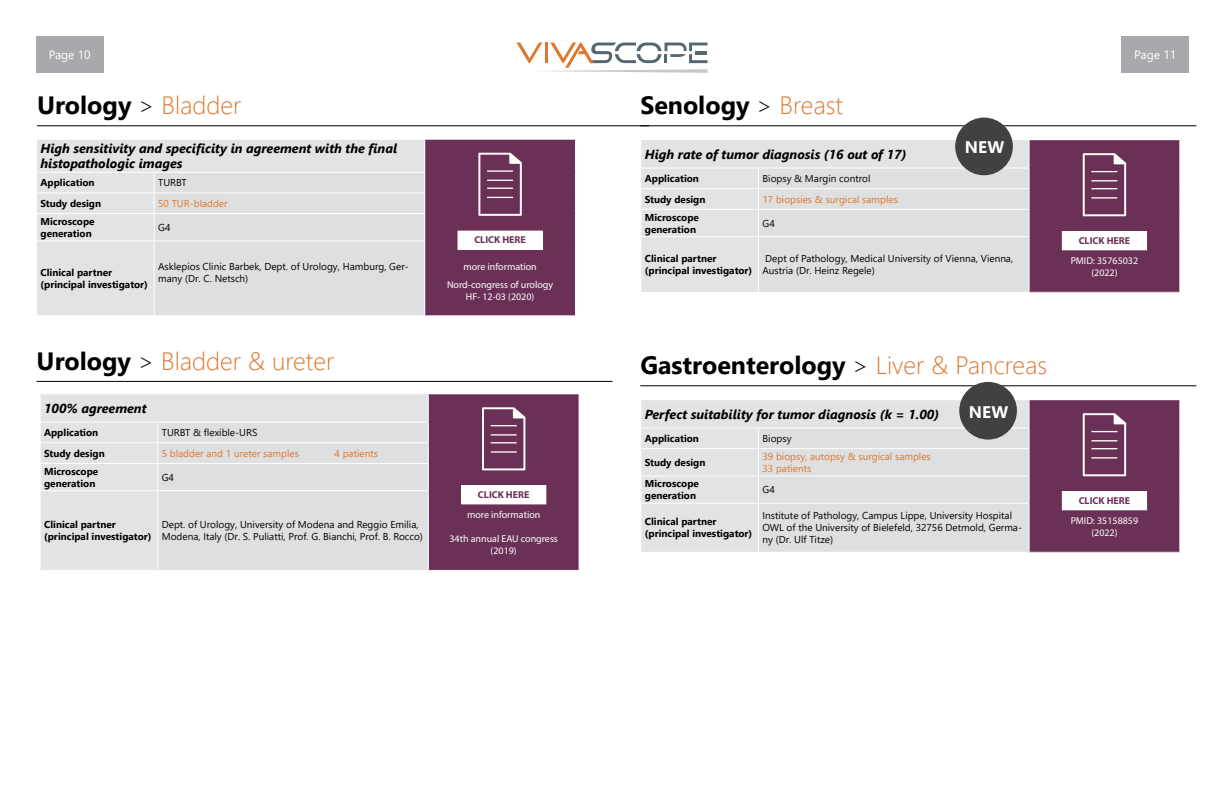
<style>
.page{position:relative;width:1224px;height:792px;background:#fff}
.page>*{position:absolute;margin:0;border:0;box-sizing:border-box;transform-origin:0 0}
.t1{font:700 25px "Segoe UI";color:#000}
.t2{font:300 25px "Segoe UI";color:#de772e}
.t3{font:700 16.8px "Segoe UI";letter-spacing:.01em;color:#fff}
.t4{font:italic 700 13px/15.6px "Segoe UI";color:#000}
.t5{font:12px "Segoe UI";color:#fff}
.t6{font:10px/12px "Segoe UI";color:#000}
.t7{font:700 10px/12px "Segoe UI";color:#000}
.t8{font:10px/12px "Myriad Pro";color:#fff;text-align:center}
.t9{font:10px/12px "Segoe UI";color:#de772e}
.t10{font:700 10px "Myriad Pro";color:#6b3055}
.s1{font-weight:300}
.s2{font-weight:300;color:#de772e}
.s3{font-weight:700;color:#000}
.s4{color:#000}
</style>
<div class="page">
<div style="left:36px;top:36px;width:67px;height:36px;background:#a7a9ac"></div>
<div style="left:1122px;top:36px;width:67px;height:36px;background:#a7a9ac"></div>
<svg style="left:516px;top:42px;width:192px;height:31px"></svg>
<hr style="left:37px;top:381px;width:576px;height:1px;background:#000">
<div style="left:41px;top:394px;width:387px;height:176px;background:#e2e3e4"></div>
<div style="left:428px;top:394px;width:151px;height:176px;background:#6b3055"></div>
<div style="left:158px;top:423px;width:270px;height:147px;background:#dedfe0"></div>
<hr style="left:40px;top:422px;width:118px;height:1px;background:#fff">
<hr style="left:158px;top:422px;width:271px;height:1px;background:#fff">
<hr style="left:40px;top:442px;width:118px;height:1px;background:#fff">
<hr style="left:158px;top:442px;width:271px;height:1px;background:#fff">
<hr style="left:40px;top:463px;width:118px;height:1px;background:#fff">
<svg style="left:40px;top:394px;width:1px;height:96px"></svg>
<hr style="left:158px;top:463px;width:271px;height:1px;background:#fff">
<svg style="left:157px;top:423px;width:1px;height:67px"></svg>
<svg style="left:428px;top:394px;width:1px;height:96px"></svg>
<hr style="left:40px;top:490px;width:118px;height:1px;background:#fff">
<hr style="left:158px;top:490px;width:271px;height:1px;background:#fff">
<hr style="left:157px;top:491px;width:1px;height:79px;background:#fff">
<hr style="left:428px;top:491px;width:1px;height:79px;background:#fff">
<svg style="left:482px;top:407px;width:43px;height:63px"></svg>
<hr style="left:491px;top:451px;width:26px;height:2px;background:#fff">
<div style="left:462px;top:486px;width:84px;height:18px;background:#fff"></div>
<div style="left:461px;top:485px;width:85px;height:19px;border:1px solid #fff"></div>
<hr style="left:37px;top:125px;width:612px;height:1px;background:#000">
<div style="left:37px;top:140px;width:387px;height:175px;background:#e2e3e4"></div>
<div style="left:425px;top:139px;width:151px;height:177px;background:#6b3055"></div>
<div style="left:155px;top:173px;width:269px;height:142px;background:#dedfe0"></div>
<hr style="left:425px;top:139px;width:151px;height:1px;background:#fff">
<hr style="left:575px;top:140px;width:1px;height:32px;background:#fff">
<hr style="left:36px;top:172px;width:118px;height:1px;background:#fff">
<hr style="left:154px;top:172px;width:271px;height:1px;background:#fff">
<hr style="left:36px;top:192px;width:118px;height:1px;background:#fff">
<hr style="left:154px;top:192px;width:271px;height:1px;background:#fff">
<hr style="left:36px;top:213px;width:118px;height:1px;background:#fff">
<hr style="left:154px;top:213px;width:271px;height:1px;background:#fff">
<svg style="left:154px;top:173px;width:1px;height:67px"></svg>
<svg style="left:575px;top:172px;width:1px;height:69px"></svg>
<hr style="left:36px;top:240px;width:118px;height:1px;background:#fff">
<hr style="left:154px;top:240px;width:271px;height:1px;background:#fff">
<hr style="left:154px;top:241px;width:1px;height:74px;background:#fff">
<hr style="left:575px;top:241px;width:1px;height:74px;background:#fff">
<hr style="left:425px;top:315px;width:151px;height:1px;background:#fff">
<svg style="left:478px;top:153px;width:44px;height:63px"></svg>
<div style="left:458px;top:231px;width:84px;height:18px;background:#fff"></div>
<div style="left:458px;top:231px;width:85px;height:19px;border:1px solid #fff"></div>
<div style="left:641px;top:140px;width:117px;height:152px;background:#e2e3e4"></div>
<div style="left:1029px;top:140px;width:151px;height:152px;background:#6b3055"></div>
<hr style="left:640px;top:168px;width:119px;height:1px;background:#fff">
<hr style="left:640px;top:188px;width:119px;height:1px;background:#fff">
<hr style="left:640px;top:209px;width:119px;height:1px;background:#fff">
<div style="left:758px;top:140px;width:272px;height:152px;background:#dedfe0"></div>
<svg style="left:1179px;top:140px;width:1px;height:97px"></svg>
<hr style="left:640px;top:236px;width:119px;height:1px;background:#fff">
<hr style="left:759px;top:236px;width:271px;height:1px;background:#fff">
<hr style="left:758px;top:237px;width:1px;height:55px;background:#fff">
<hr style="left:1029px;top:237px;width:1px;height:55px;background:#fff">
<hr style="left:1179px;top:237px;width:1px;height:55px;background:#fff">
<svg style="left:1083px;top:153px;width:43px;height:63px"></svg>
<hr style="left:1091px;top:197px;width:27px;height:2px;background:#fff">
<div style="left:1062px;top:232px;width:85px;height:18px;background:#fff"></div>
<div style="left:1062px;top:231px;width:85px;height:19px;border:1px solid #fff"></div>
<hr style="left:640px;top:125px;width:556px;height:1px;background:#000">
<div style="left:955px;top:118px;width:58px;height:57px;background:#414042;border-radius:50%"></div>
<div style="left:641px;top:400px;width:117px;height:152px;background:#e2e3e4"></div>
<div style="left:1029px;top:400px;width:151px;height:152px;background:#6b3055"></div>
<hr style="left:640px;top:428px;width:119px;height:1px;background:#fff">
<hr style="left:640px;top:448px;width:119px;height:1px;background:#fff">
<hr style="left:640px;top:475px;width:119px;height:1px;background:#fff">
<div style="left:758px;top:400px;width:272px;height:152px;background:#dedfe0"></div>
<svg style="left:1179px;top:400px;width:1px;height:103px"></svg>
<hr style="left:640px;top:503px;width:119px;height:1px;background:#fff">
<hr style="left:759px;top:503px;width:271px;height:1px;background:#fff">
<hr style="left:758px;top:504px;width:1px;height:48px;background:#fff">
<hr style="left:1029px;top:504px;width:1px;height:48px;background:#fff">
<hr style="left:1179px;top:503px;width:1px;height:49px;background:#fff">
<svg style="left:1083px;top:413px;width:43px;height:63px"></svg>
<hr style="left:1091px;top:457px;width:27px;height:2px;background:#fff">
<div style="left:1062px;top:492px;width:85px;height:18px;background:#fff"></div>
<div style="left:1062px;top:491px;width:85px;height:19px;border:1px solid #fff"></div>
<hr style="left:640px;top:385px;width:556px;height:1px;background:#000">
<div style="left:959px;top:382px;width:58px;height:58px;background:#414042;border-radius:50%"></div>
<p class="t5" style="left:49px;top:43px;width:43px">Page 10</p>
<p class="t5" style="left:1134px;top:43px;width:43px">Page 11</p>
<h1 class="t1" style="left:37px;top:82px;width:206px">Urology <span class="s1">&gt;</span> <span class="s2">Bladder</span></h1>
<h3 class="t4" style="left:40px;top:138px;width:358px">High sensitivity and specificity in agreement with the final histopathologic images</h3>
<p class="t7" style="left:41px;top:176px;width:56px">Application</p>
<p class="t6" style="left:158px;top:176px;width:30px">TURBT</p>
<p class="t7" style="left:41px;top:197px;width:62px">Study design</p>
<p class="t9" style="left:158px;top:196px;width:71px">50 TUR-bladder</p>
<p class="t7" style="left:41px;top:215px;width:56px">Microscope generation</p>
<p class="t6" style="left:158px;top:220px;width:14px">G4</p>
<p class="t7" style="left:41px;top:266px;width:109px">Clinical partner (principal investigator)</p>
<p class="t6" style="left:158px;top:260px;width:252px">Asklepios Clinic Barbek, Dept. of Urology, Hamburg, Ger&shy;many (Dr. C. Netsch)</p>
<h1 class="t2" style="left:37px;top:337px;width:299px"><span class="s3">Urology</span> <span class="s4">&gt;</span> Bladder &amp; ureter</h1>
<h3 class="t4" style="left:44px;top:398px;width:104px">100% agreement</h3>
<p class="t7" style="left:44px;top:426px;width:56px">Application</p>
<p class="t6" style="left:162px;top:426px;width:97px">TURBT &amp; flexible-URS</p>
<p class="t7" style="left:44px;top:446px;width:62px">Study design</p>
<p class="t9" style="left:162px;top:446px;width:139px">5 bladder and 1 ureter samples</p>
<p class="t9" style="left:335px;top:446px;width:45px">4 patients</p>
<p class="t7" style="left:44px;top:464px;width:56px">Microscope generation</p>
<p class="t6" style="left:162px;top:470px;width:14px">G4</p>
<p class="t7" style="left:44px;top:518px;width:109px">Clinical partner (principal investigator)</p>
<p class="t6" style="left:162px;top:518px;width:263px">Dept. of Urology, University of Modena and Reggio Emilia,<br>Modena, Italy (Dr. S. Puliatti, Prof. G. Bianchi, Prof. B. Rocco)</p>
<p class="t10" style="left:474px;top:233px;width:53px">CLICK HERE</p>
<p class="t8" style="left:447px;top:257px;width:108px;line-height:18px">more information<br>Nord-congress of urology</p>
<p class="t8" style="left:466px;top:290px;width:70px">HF- 12-03 (2020)</p>
<p class="t10" style="left:478px;top:488px;width:53px">CLICK HERE</p>
<p class="t8" style="left:467px;top:509px;width:75px">more information</p>
<p class="t8" style="left:450px;top:533px;width:110px">34th annual EAU congress (2019)</p>
<h1 class="t1" style="left:640px;top:82px;width:204px">Senology <span class="s1">&gt;</span> <span class="s2">Breast</span></h1>
<h3 class="t4" style="left:645px;top:144px;width:263px">High rate of tumor diagnosis (16 out of 17)</h3>
<h2 class="t3" style="left:965px;top:132px;width:41px">NEW</h2>
<p class="t7" style="left:645px;top:172px;width:56px">Application</p>
<p class="t6" style="left:763px;top:172px;width:109px">Biopsy &amp; Margin control</p>
<p class="t7" style="left:645px;top:192px;width:62px">Study design</p>
<p class="t9" style="left:763px;top:192px;width:137px">17 biopsies &amp; surgical samples</p>
<p class="t7" style="left:645px;top:210px;width:56px">Microscope generation</p>
<p class="t6" style="left:763px;top:216px;width:14px">G4</p>
<p class="t7" style="left:645px;top:252px;width:109px">Clinical partner (principal investigator)</p>
<p class="t6" style="left:763px;top:252px;width:252px">Dept of Pathology, Medical University of Vienna, Vienna,<br>Austria (Dr. Heinz Regele)</p>
<p class="t10" style="left:1079px;top:234px;width:53px">CLICK HERE</p>
<p class="t8" style="left:1071px;top:255px;width:69px">PMID: 35765032 (2022)</p>
<h1 class="t1" style="left:640px;top:342px;width:408px">Gastroenterology <span class="s1">&gt;</span> <span class="s2">Liver &amp; Pancreas</span></h1>
<h3 class="t4" style="left:645px;top:404px;width:296px">Perfect suitability for tumor diagnosis (k = 1.00)</h3>
<h2 class="t3" style="left:969px;top:396px;width:41px">NEW</h2>
<p class="t7" style="left:645px;top:432px;width:56px">Application</p>
<p class="t6" style="left:763px;top:432px;width:30px">Biopsy</p>
<p class="t7" style="left:645px;top:456px;width:62px">Study design</p>
<p class="t9" style="left:763px;top:450px;width:170px">39 biopsy, autopsy &amp; surgical samples<br>33 patients</p>
<p class="t7" style="left:645px;top:477px;width:56px">Microscope generation</p>
<p class="t6" style="left:763px;top:483px;width:14px">G4</p>
<p class="t7" style="left:645px;top:515px;width:109px">Clinical partner (principal investigator)</p>
<p class="t6" style="left:763px;top:509px;width:261px">Institute of Pathology, Campus Lippe, University Hospital<br>OWL of the University of Bielefeld, 32756 Detmold, Germa&shy;ny (Dr. Ulf Titze)</p>
<p class="t10" style="left:1079px;top:494px;width:53px">CLICK HERE</p>
<p class="t8" style="left:1071px;top:515px;width:69px">PMID: 35158859 (2022)</p>
</div>
